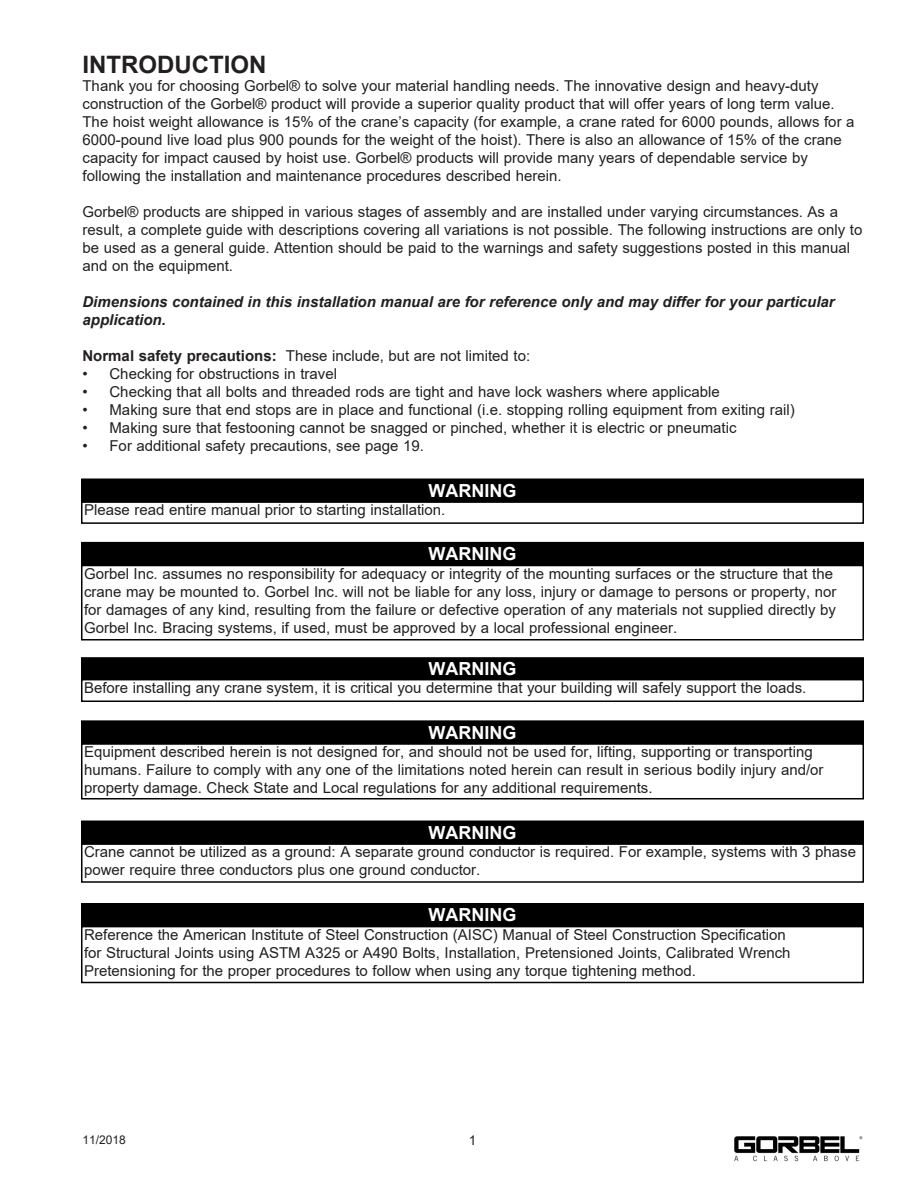
<style>
.page{position:relative;width:918px;height:1188px;background:#fff}
.page>*{position:absolute;margin:0;border:0;box-sizing:border-box;transform-origin:0 0}
.t1{font:700 24px "Arial";color:#231f20}
.t2{font:700 18px "Arial";color:#fff}
.t3{font:15px/18px "Arial";color:#231f20}
.t4{font:italic 700 15px/18px "Arial";color:#231f20}
.t5{font:13.5px "Arial";color:#231f20}
.t6{font:12px "Arial";color:#231f20}
.s1{font-weight:700}
</style>
<div class="page">
<div style="left:82px;top:658px;width:781px;height:22px;background:#000"></div>
<div style="left:81px;top:657px;width:783px;height:24px;border:2px solid #000"></div>
<div style="left:81px;top:679px;width:783px;height:23px;border:2px solid #000"></div>
<img style="left:734px;top:1136px;width:129px;height:26px">
<div style="left:82px;top:543px;width:781px;height:22px;background:#000"></div>
<div style="left:81px;top:542px;width:783px;height:24px;border:2px solid #000"></div>
<div style="left:81px;top:565px;width:783px;height:75px;border:2px solid #000"></div>
<div style="left:82px;top:721px;width:781px;height:22px;background:#000"></div>
<div style="left:81px;top:720px;width:783px;height:24px;border:2px solid #000"></div>
<div style="left:81px;top:743px;width:783px;height:56px;border:2px solid #000"></div>
<div style="left:82px;top:821px;width:781px;height:22px;background:#000"></div>
<div style="left:81px;top:843px;width:783px;height:40px;border:2px solid #000"></div>
<div style="left:82px;top:904px;width:781px;height:22px;background:#000"></div>
<div style="left:81px;top:903px;width:783px;height:24px;border:2px solid #000"></div>
<div style="left:81px;top:926px;width:783px;height:57px;border:2px solid #000"></div>
<div style="left:82px;top:479px;width:781px;height:22px;background:#000"></div>
<div style="left:81px;top:478px;width:783px;height:24px;border:2px solid #000"></div>
<div style="left:81px;top:501px;width:783px;height:23px;border:2px solid #000"></div>
<p class="t1" style="left:82px;top:48px;width:185px">INTRODUCTION</p>
<p class="t3" style="left:82px;top:77px;width:738px">Thank you for choosing Gorbel® to solve your material handling needs. The innovative design and heavy-duty</p>
<p class="t3" style="left:82px;top:95px;width:774px">construction of the Gorbel® product will provide a superior quality product that will offer years of long term value.<br>The hoist weight allowance is 15% of the crane’s capacity (for example, a crane rated for 6000 pounds, allows for a 6000-pound live load plus 900 pounds for the weight of the hoist). There is also an allowance of 15% of the crane capacity for impact caused by hoist use. Gorbel® products will provide many years of dependable service by</p>
<p class="t3" style="left:82px;top:167px;width:481px">following the installation and maintenance procedures described herein.</p>
<p class="t3" style="left:82px;top:203px;width:781px">Gorbel® products are shipped in various stages of assembly and are installed under varying circumstances. As a result, a complete guide with descriptions covering all variations is not possible. The following instructions are only to be used as a general guide. Attention should be paid to the warnings and safety suggestions posted in this manual and on the equipment.</p>
<p class="t4" style="left:82px;top:293px;width:754px">Dimensions contained in this installation manual are for reference only and may differ for your particular application.</p>
<p class="t3" style="left:82px;top:347px;width:449px"><span class="s1">Normal safety precautions:</span> These include, but are not limited to:</p>
<p class="t3" style="left:82px;top:365px;width:256px">• Checking for obstructions in travel</p>
<p class="t3" style="left:82px;top:383px;width:639px">• Checking that all bolts and threaded rods are tight and have lock washers where applicable</p>
<p class="t3" style="left:82px;top:401px;width:714px">• Making sure that end stops are in place and functional (i.e. stopping rolling equipment from exiting rail)</p>
<p class="t3" style="left:82px;top:419px;width:656px">• Making sure that festooning cannot be snagged or pinched, whether it is electric or pneumatic</p>
<p class="t3" style="left:82px;top:437px;width:343px">• For additional safety precautions, see page 19.</p>
<p class="t2" style="left:429px;top:478px;width:89px">WARNING</p>
<p class="t3" style="left:84px;top:501px;width:363px">Please read entire manual prior to starting installation.</p>
<p class="t2" style="left:429px;top:541px;width:89px">WARNING</p>
<p class="t3" style="left:84px;top:564px;width:754px">Gorbel Inc. assumes no responsibility for adequacy or integrity of the mounting surfaces or the structure that the crane may be mounted to. Gorbel Inc. will not be liable for any loss, injury or damage to persons or property, nor for damages of any kind, resulting from the failure or defective operation of any materials not supplied directly by Gorbel Inc. Bracing systems, if used, must be approved by a local professional engineer.</p>
<p class="t2" style="left:429px;top:656px;width:89px">WARNING</p>
<p class="t3" style="left:84px;top:678px;width:724px">Before installing any crane system, it is critical you determine that your building will safely support the loads.</p>
<p class="t2" style="left:429px;top:720px;width:89px">WARNING</p>
<p class="t3" style="left:84px;top:743px;width:741px">Equipment described herein is not designed for, and should not be used for, lifting, supporting or transporting humans. Failure to comply with any one of the limitations noted herein can result in serious bodily injury and/or property damage. Check State and Local regulations for any additional requirements.</p>
<p class="t2" style="left:429px;top:820px;width:89px">WARNING</p>
<p class="t3" style="left:84px;top:843px;width:774px">Crane cannot be utilized as a ground: A separate ground conductor is required. For example, systems with 3 phase power require three conductors plus one ground conductor.</p>
<p class="t2" style="left:429px;top:902px;width:89px">WARNING</p>
<p class="t3" style="left:84px;top:925px;width:708px">Reference the American Institute of Steel Construction (AISC) Manual of Steel Construction Specification for Structural Joints using ASTM A325 or A490 Bolts, Installation, Pretensioned Joints, Calibrated Wrench<br>Pretensioning for the proper procedures to follow when using any torque tightening method.</p>
<p class="t6" style="left:82px;top:1132px;width:45px">11/2018</p>
<p class="t5" style="left:469px;top:1131px;width:9px">1</p>
</div>
